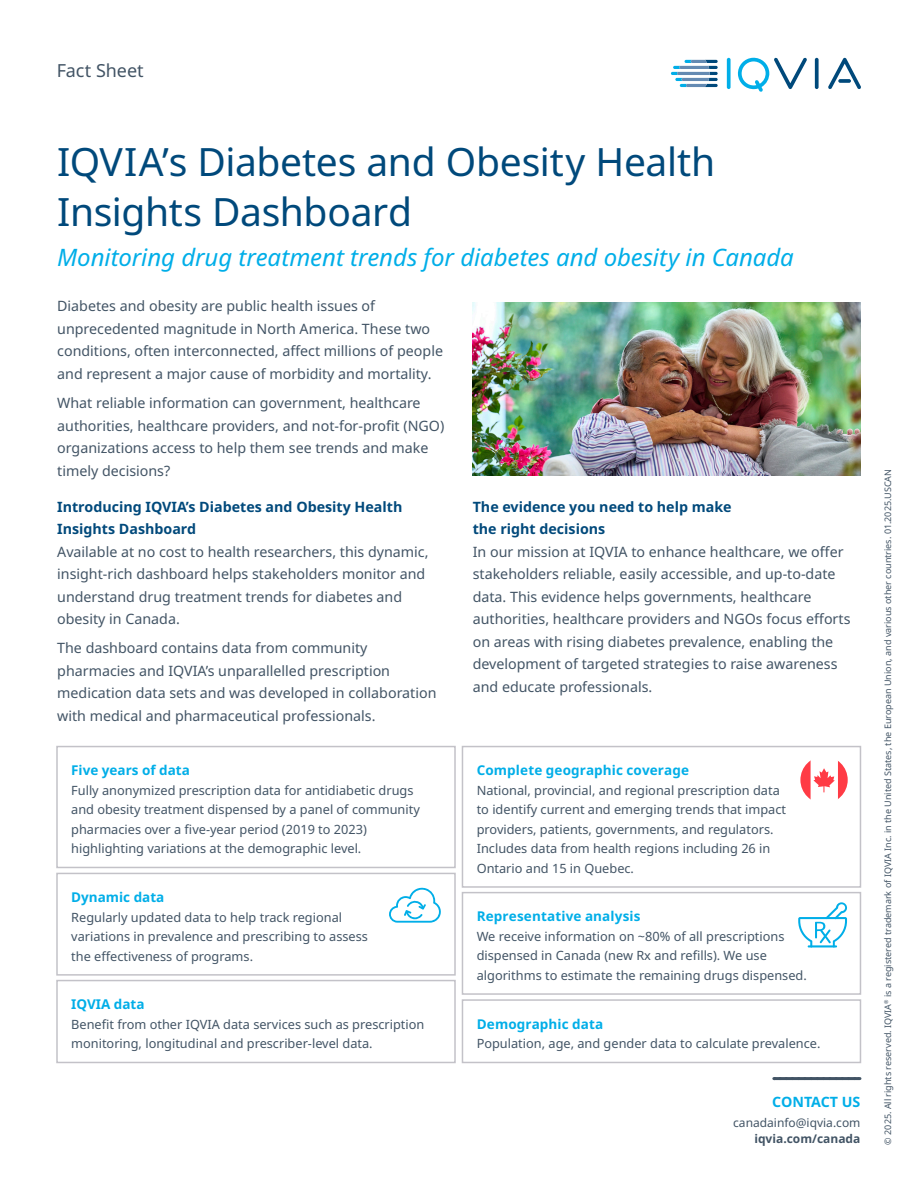
<style>
.page{position:relative;width:918px;height:1188px;background:#fff}
.page>*{position:absolute;margin:0;border:0;box-sizing:border-box;transform-origin:0 0}
.t1{font:39px/49.5px "Noto Sans";letter-spacing:-.01em;color:#00497b}
.Title_subhead{font:italic 24px "Noto Sans";letter-spacing:-.005em;color:#00aee8}
.Descriptor_label{font:18px "Noto Sans";color:#425465}
.Body_copy_-_Space{font:14.25px/22.5px "Noto Sans";color:#425465}
.Subheading{font:700 14.25px/22.5px "Noto Sans";color:#00497b}
.Contact_us{font:700 14.25px "Noto Sans";color:#00aee8}
.Body_copy_-_Space-2{font:700 13.5px "Noto Sans";letter-spacing:.005em;color:#00aee8}
.Body_copy_-_Space-3{font:12.75px/19.5px "Noto Sans";color:#425465}
.Contact_body_copy{font:12px "Noto Sans";color:#425465}
.Contact_body_copy-2{font:700 12px "Noto Sans";color:#425465}
.Copyright{font:9px "Noto Sans";color:#425465}
</style>
<div class="page">
<svg style="left:727px;top:58px;width:4px;height:31px"></svg>
<svg style="left:815px;top:58px;width:4px;height:31px"></svg>
<svg style="left:738px;top:57px;width:69px;height:35px"></svg>
<svg style="left:828px;top:58px;width:33px;height:31px"></svg>
<svg style="left:671px;top:60px;width:47px;height:27px"></svg>
<svg style="left:774px;top:1077px;width:86px;height:3px"></svg>
<img style="left:473px;top:302px;width:388px;height:173px">
<div style="left:56px;top:746px;width:400px;height:122px;border:2px solid #c3c2c8"></div>
<div style="left:56px;top:980px;width:400px;height:83px;border:2px solid #c3c2c8"></div>
<svg style="left:389px;top:887px;width:52px;height:36px"></svg>
<div style="left:56px;top:873px;width:400px;height:103px;border:2px solid #c3c2c8"></div>
<svg style="left:800px;top:760px;width:48px;height:40px"></svg>
<div style="left:462px;top:746px;width:399px;height:142px;border:2px solid #c3c2c8"></div>
<svg style="left:798px;top:902px;width:49px;height:45px"></svg>
<div style="left:462px;top:892px;width:399px;height:103px;border:2px solid #c3c2c8"></div>
<div style="left:462px;top:999px;width:399px;height:64px;border:2px solid #c3c2c8"></div>
<p class="Descriptor_label" style="left:57px;top:58px;width:89px">Fact Sheet</p>
<p class="t1" style="left:57px;top:138px;width:659px">IQVIA’s Diabetes and Obesity Health<br>Insights Dashboard</p>
<p class="Title_subhead" style="left:57px;top:240px;width:738px">Monitoring drug treatment trends for diabetes and obesity in Canada</p>
<p class="Body_copy_-_Space" style="left:57px;top:295px;width:387px">Diabetes and obesity are public health issues of unprecedented magnitude in North America. These two conditions, often interconnected, affect millions of people and represent a major cause of morbidity and mortality.</p>
<p class="Body_copy_-_Space" style="left:57px;top:392px;width:389px">What reliable information can government, healthcare authorities, healthcare providers, and not-for-profit (NGO) organizations access to help them see trends and make timely decisions?</p>
<p class="Subheading" style="left:57px;top:495px;width:347px">Introducing IQVIA’s Diabetes and Obesity Health<br>Insights Dashboard</p>
<p class="Body_copy_-_Space" style="left:57px;top:540px;width:373px">Available at no cost to health researchers, this dynamic, insight-rich dashboard helps stakeholders monitor and understand drug treatment trends for diabetes and obesity in Canada.</p>
<p class="Body_copy_-_Space" style="left:57px;top:637px;width:381px">The dashboard contains data from community pharmacies and IQVIA’s unparallelled prescription medication data sets and was developed in collaboration with medical and pharmaceutical professionals.</p>
<p class="Subheading" style="left:473px;top:495px;width:260px">The evidence you need to help make the right decisions</p>
<p class="Body_copy_-_Space" style="left:473px;top:540px;width:379px">In our mission at IQVIA to enhance healthcare, we offer stakeholders reliable, easily accessible, and up-to-date data. This evidence helps governments, healthcare authorities, healthcare providers and NGOs focus efforts on areas with rising diabetes prevalence, enabling the development of targeted strategies to raise awareness and educate professionals.</p>
<p class="Body_copy_-_Space-2" style="left:71px;top:761px;width:120px">Five years of data</p>
<p class="Body_copy_-_Space-3" style="left:71px;top:781px;width:350px">Fully anonymized prescription data for antidiabetic drugs and obesity treatment dispensed by a panel of community pharmacies over a five-year period (2019 to 2023) highlighting variations at the demographic level.</p>
<p class="Body_copy_-_Space-2" style="left:71px;top:888px;width:95px">Dynamic data</p>
<p class="Body_copy_-_Space-3" style="left:71px;top:908px;width:298px">Regularly updated data to help track regional variations in prevalence and prescribing to assess the effectiveness of programs.</p>
<p class="Body_copy_-_Space-2" style="left:71px;top:995px;width:75px">IQVIA data</p>
<p class="Body_copy_-_Space-3" style="left:71px;top:1015px;width:355px">Benefit from other IQVIA data services such as prescription monitoring, longitudinal and prescriber-level data.</p>
<p class="Body_copy_-_Space-2" style="left:477px;top:761px;width:214px">Complete geographic coverage</p>
<p class="Body_copy_-_Space-3" style="left:477px;top:781px;width:311px">National, provincial, and regional prescription data to identify current and emerging trends that impact providers, patients, governments, and regulators.<br>Includes data from health regions including 26 in Ontario and 15 in Quebec.</p>
<p class="Body_copy_-_Space-2" style="left:477px;top:907px;width:165px">Representative analysis</p>
<p class="Body_copy_-_Space-3" style="left:477px;top:927px;width:332px">We receive information on ~80% of all prescriptions dispensed in Canada (new Rx and refills). We use algorithms to estimate the remaining drugs dispensed.</p>
<p class="Body_copy_-_Space-2" style="left:477px;top:1014px;width:128px">Demographic data</p>
<p class="Body_copy_-_Space-3" style="left:477px;top:1034px;width:345px">Population, age, and gender data to calculate prevalence.</p>
<p class="Contact_us" style="left:772px;top:1092px;width:90px">CONTACT US</p>
<p class="Contact_body_copy" style="left:733px;top:1114px;width:129px">canadainfo@iqvia.com</p>
<p class="Contact_body_copy-2" style="left:754px;top:1130px;width:108px">iqvia.com/canada</p>
<p class="Copyright" style="left:881px;top:1145px;width:677px;rotate:-90deg">© 2025. All rights reserved. IQVIA<sup>®</sup> is a registered trademark of IQVIA Inc. in the United States, the European Union, and various other countries. 01.2025.USCAN</p>
</div>
